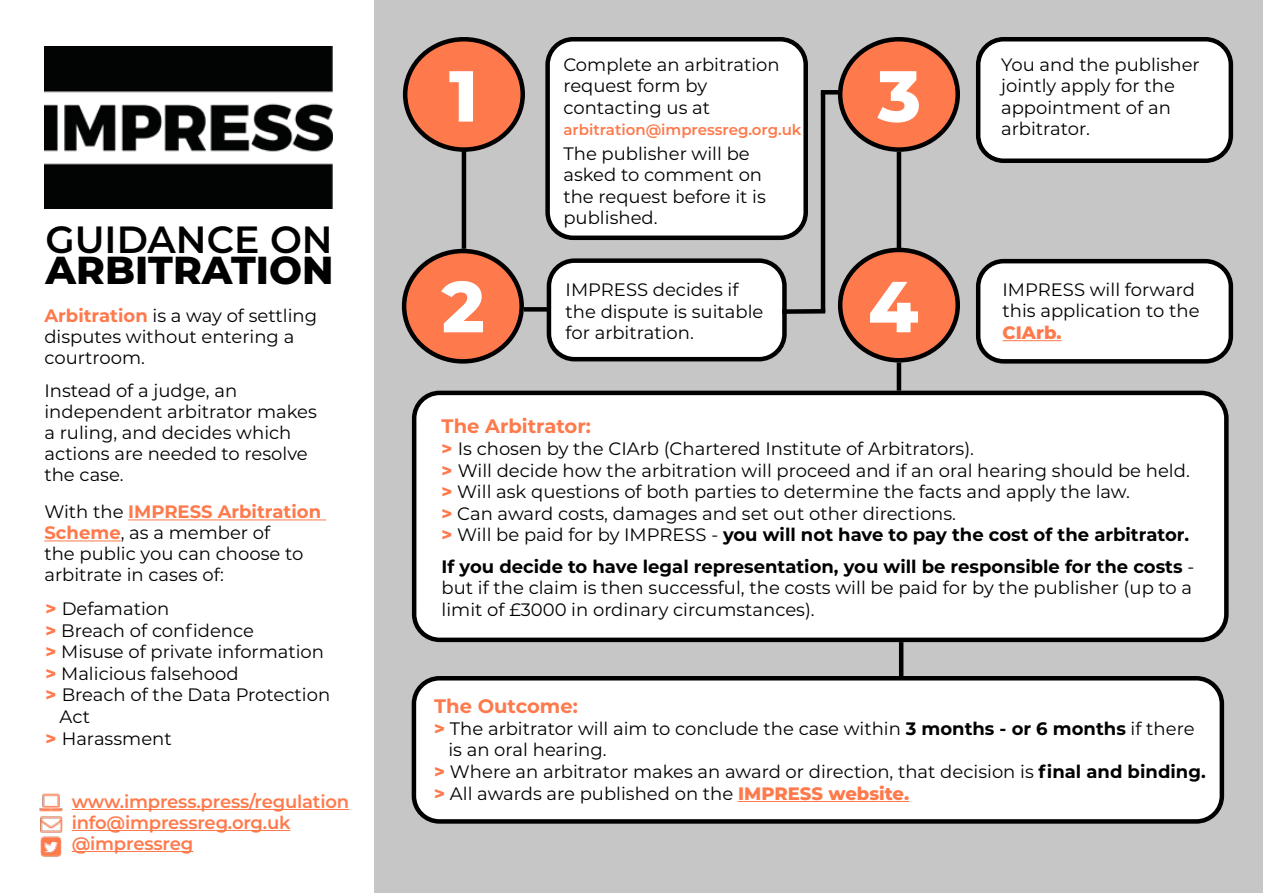
<style>
.page{position:relative;width:1263px;height:893px;background:#fff}
.page>*{position:absolute;margin:0;border:0;box-sizing:border-box;transform-origin:0 0}
.t1{font:800 72px "Montserrat";color:#fff}
.t2{font:800 39px "Montserrat";color:#000}
.t3{font:600 37.8px "Montserrat";color:#000}
.t4{font:700 19.5px "Montserrat";color:#fe794b}
.t5{font:18px/21.6px "Montserrat";color:#000}
.t6{font:600 18px/21px "Montserrat";letter-spacing:-.01em;color:#fe794b}
.t7{font:800 18px "Montserrat";color:#fe794b}
.t8{font:600 15px "Montserrat";color:#fe794b}
.s1{font-weight:700;color:#fe794b}
.s2{font-weight:800;color:#fe794b}
.s3{font-weight:700}
</style>
<div class="page">
<img style="left:44px;top:47px;width:289px;height:161px">
<hr style="left:128px;top:519px;width:198px;height:1px;background:#fe794b">
<hr style="left:44px;top:540px;width:77px;height:1px;background:#fe794b">
<div style="left:374px;top:0;width:889px;height:893px;background:#c6c6c6"></div>
<div style="left:405px;top:39px;width:118px;height:111px;background:#fe794b;border-radius:50%"></div>
<div style="left:403px;top:37px;width:122px;height:115px;border:4px solid #000;border-radius:50%"></div>
<div style="left:404px;top:251px;width:118px;height:110px;background:#fe794b;border-radius:50%"></div>
<div style="left:402px;top:249px;width:122px;height:115px;border:4px solid #000;border-radius:50%"></div>
<div style="left:840px;top:39px;width:118px;height:111px;background:#fe794b;border-radius:50%"></div>
<div style="left:838px;top:37px;width:122px;height:115px;border:4px solid #000;border-radius:50%"></div>
<div style="left:840px;top:250px;width:118px;height:110px;background:#fe794b;border-radius:50%"></div>
<div style="left:838px;top:248px;width:122px;height:114px;border:4px solid #000;border-radius:50%"></div>
<div style="left:548px;top:39px;width:258px;height:199px;background:#fff;border-radius:26px"></div>
<div style="left:545px;top:37px;width:263px;height:203px;border:4px solid #000;border-radius:26px"></div>
<div style="left:549px;top:261px;width:235px;height:98px;background:#fff;border-radius:26px"></div>
<div style="left:547px;top:258px;width:240px;height:103px;border:4px solid #000;border-radius:26px"></div>
<div style="left:978px;top:39px;width:253px;height:122px;background:#fff;border-radius:26px"></div>
<div style="left:976px;top:37px;width:257px;height:126px;border:4px solid #000;border-radius:26px"></div>
<div style="left:978px;top:261px;width:253px;height:100px;background:#fff;border-radius:26px"></div>
<div style="left:976px;top:259px;width:257px;height:105px;border:4px solid #000;border-radius:26px"></div>
<hr style="left:1002px;top:340px;width:59px;height:1px;background:#fe794b">
<hr style="left:462px;top:148px;width:4px;height:101px;background:#000">
<hr style="left:897px;top:152px;width:4px;height:97px;background:#000">
<div style="left:414px;top:393px;width:812px;height:247px;background:#fff;border-radius:26px"></div>
<div style="left:412px;top:391px;width:816px;height:251px;border:4px solid #000;border-radius:26px"></div>
<div style="left:414px;top:678px;width:808px;height:143px;background:#fff;border-radius:26px"></div>
<div style="left:412px;top:676px;width:812px;height:148px;border:4px solid #000;border-radius:26px"></div>
<hr style="left:738px;top:801px;width:171px;height:1px;background:#fe794b">
<hr style="left:72px;top:809px;width:277px;height:1px;background:#fe794b">
<hr style="left:72px;top:830px;width:218px;height:1px;background:#fe794b">
<hr style="left:72px;top:851px;width:121px;height:1px;background:#fe794b">
<img style="left:39px;top:793px;width:23px;height:18px">
<img style="left:40px;top:836px;width:22px;height:21px">
<img style="left:40px;top:816px;width:23px;height:17px">
<hr style="left:897px;top:362px;width:4px;height:29px;background:#000">
<hr style="left:899px;top:642px;width:4px;height:34px;background:#000">
<div style="left:524px;top:307px;width:26px;height:5px;background:#000"></div>
<div style="left:782px;top:309px;width:43px;height:5px;background:#000"></div>
<hr style="left:821px;top:93px;width:4px;height:219px;background:#000">
<div style="left:821px;top:90px;width:20px;height:5px;background:#000"></div>
<h3 class="t3" style="left:45px;top:212px;width:289px">GUIDANCE ON</h3>
<h2 class="t2" style="left:45px;top:242px;width:290px">ARBITRATION</h2>
<p class="t5" style="left:44px;top:304px;width:274px;line-height:21px"><span class="s1">Arbitration</span> is a way of settling disputes without entering a courtroom.</p>
<p class="t5" style="left:44px;top:379px;width:274px;line-height:21px">Instead of a judge, an independent arbitrator makes a ruling, and decides which actions are needed to resolve the case.</p>
<p class="t5" style="left:44px;top:501px;width:278px;line-height:21px">With the <span class="s1">IMPRESS Arbitration<br>Scheme</span>, as a member of<br>the public you can choose to arbitrate in cases of:</p>
<p class="t5" style="left:45px;top:597px;width:125px"><span class="s2">&gt;</span> Defamation</p>
<p class="t5" style="left:45px;top:619px;width:210px"><span class="s2">&gt;</span> Breach of confidence</p>
<p class="t5" style="left:45px;top:640px;width:280px"><span class="s2">&gt;</span> Misuse of private information</p>
<p class="t5" style="left:45px;top:662px;width:195px"><span class="s2">&gt;</span> Malicious falsehood</p>
<p class="t5" style="left:45px;top:683px;width:286px"><span class="s2">&gt;</span> Breach of the Data Protection</p>
<p class="t5" style="left:60px;top:705px;width:32px">Act</p>
<p class="t5" style="left:45px;top:727px;width:128px"><span class="s2">&gt;</span> Harassment</p>
<h1 class="t1" style="left:449px;top:43px;width:31px">1</h1>
<h1 class="t1" style="left:442px;top:254px;width:45px">2</h1>
<p class="t5" style="left:563px;top:53px;width:218px">Complete an arbitration request form by contacting us at</p>
<p class="t8" style="left:563px;top:119px;width:240px">arbitration@impressreg.org.uk</p>
<p class="t5" style="left:563px;top:142px;width:204px">The publisher will be asked to comment on the request before it is published.</p>
<p class="t5" style="left:566px;top:278px;width:199px">IMPRESS decides if the dispute is suitable for arbitration.</p>
<h1 class="t1" style="left:878px;top:43px;width:45px">3</h1>
<h1 class="t1" style="left:868px;top:254px;width:52px">4</h1>
<p class="t5" style="left:1001px;top:53px;width:200px">You and the publisher jointly apply for the appointment of an arbitrator.</p>
<p class="t5" style="left:1002px;top:278px;width:199px">IMPRESS will forward this application to the</p>
<p class="t7" style="left:1002px;top:319px;width:61px">CIArb.</p>
<p class="t4" style="left:442px;top:412px;width:151px">The Arbitrator:</p>
<p class="t5" style="left:442px;top:437px;width:750px"><span class="s2">&gt;</span> Is chosen by the CIArb (Chartered Institute of Arbitrators).<br><span class="s2">&gt;</span> Will decide how the arbitration will proceed and if an oral hearing should be held. <span class="s2">&gt;</span> Will ask questions of both parties to determine the facts and apply the law.<br><span class="s2">&gt;</span> Can award costs, damages and set out other directions.<br><span class="s2">&gt;</span> Will be paid for by IMPRESS - <span class="s3">you will not have to pay the cost of the arbitrator.</span></p>
<p class="t5" style="left:442px;top:555px;width:754px;text-align:justify"><span class="s3">If you decide to have legal representation, you will be responsible for the costs</span> - but if the claim is then successful, the costs will be paid for by the publisher (up to a limit of £3000 in ordinary circumstances).</p>
<p class="t4" style="left:434px;top:692px;width:145px">The Outcome:</p>
<p class="t5" style="left:434px;top:717px;width:762px"><span class="s2">&gt;</span> The arbitrator will aim to conclude the case within <span class="s3">3 months - or 6 months</span> if there</p>
<p class="t5" style="left:448px;top:739px;width:160px">is an oral hearing.</p>
<p class="t5" style="left:434px;top:760px;width:773px"><span class="s2">&gt;</span> Where an arbitrator makes an award or direction, that decision is <span class="s3">final and binding.</span></p>
<p class="t6" style="left:72px;top:790px;width:279px">www.impress.press/regulation</p>
<p class="t5" style="left:434px;top:782px;width:476px"><span class="s2">&gt;</span> All awards are published on the <span class="s2">IMPRESS website.</span></p>
<p class="t6" style="left:72px;top:811px;width:220px">info@impressreg.org.uk @impressreg</p>
</div>
